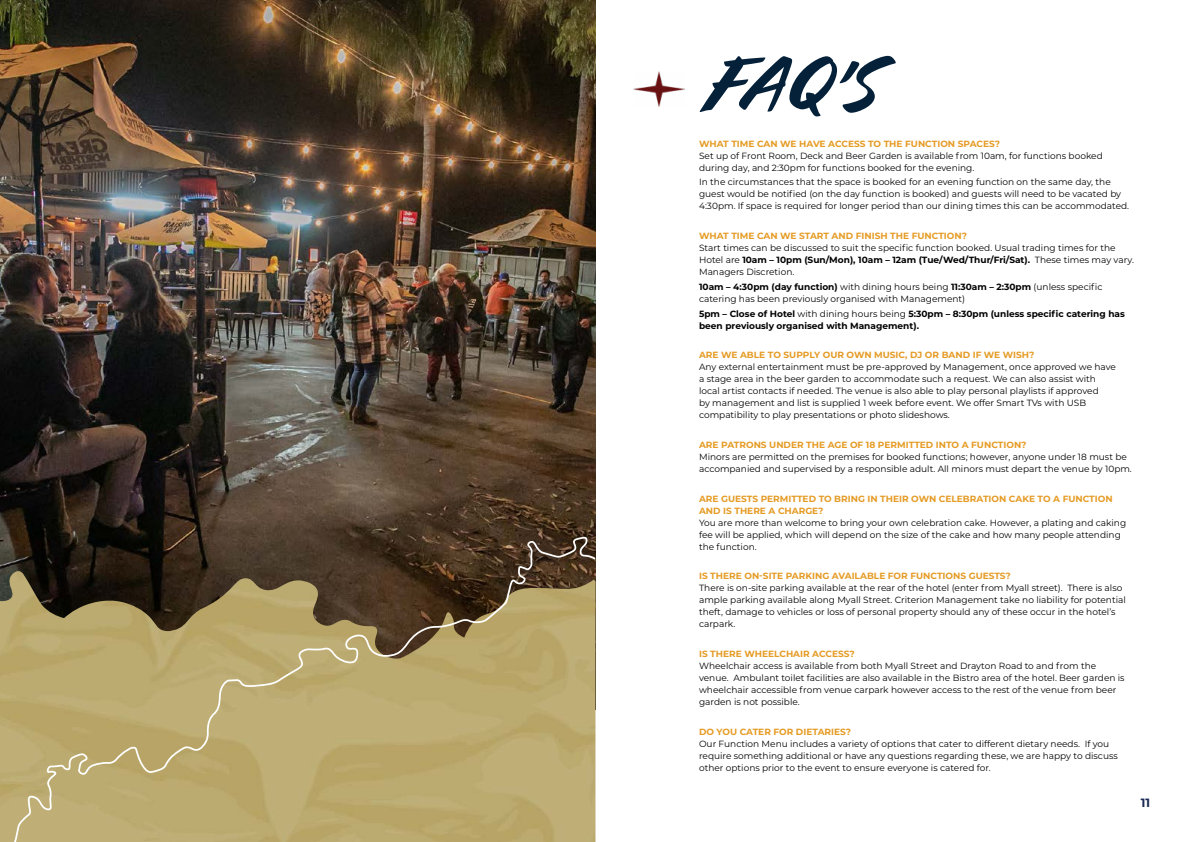
<style>
.page{position:relative;width:1191px;height:842px;background:#fff}
.page>*{position:absolute;margin:0;border:0;box-sizing:border-box;transform-origin:0 0}
.t1{font:74px "Cortado";color:#05213a}
.t2{font:700 12px "Montserrat";color:#1a2a53}
.t3{font:9px/12px "Montserrat";color:#000}
.t4{font:700 9px/12px "Montserrat";color:#e59b24}
.t5{font:700 9px/12px "Montserrat";color:#000}
.s1{font-weight:700}
.s2{font-weight:400}
</style>
<div class="page">
<img style="left:0;top:0;width:595px;height:535px">
<svg style="left:0;top:535px;width:596px;height:307px;background:#9d8c5c"></svg>
<img style="left:633px;top:72px;width:51px;height:34px">
<h1 class="t1" style="left:707px;top:41px;width:173px">FAQ'S</h1>
<p class="t4" style="left:699px;top:137px;width:302px">WHAT TIME CAN WE HAVE ACCESS TO THE FUNCTION SPACES?</p>
<p class="t3" style="left:699px;top:149px;width:405px">Set up of Front Room, Deck and Beer Garden is available from 10am, for functions booked during day, and 2:30pm for functions booked for the evening.</p>
<p class="t3" style="left:699px;top:176px;width:431px">In the circumstances that the space is booked for an evening function on the same day, the guest would be notified (on the day function is booked) and guests will need to be vacated by<br>4:30pm. If space is required for longer period than our dining times this can be accommodated.</p>
<p class="t4" style="left:699px;top:229px;width:269px">WHAT TIME CAN WE START AND FINISH THE FUNCTION?</p>
<p class="t3" style="left:699px;top:241px;width:436px">Start times can be discussed to suit the specific function booked. Usual trading times for the<br>Hotel are <span class="s1">10am – 10pm (Sun/Mon), 10am – 12am (Tue/Wed/Thur/Fri/Sat).</span> These times may vary.<br>Managers Discretion.</p>
<p class="t3" style="left:699px;top:280px;width:405px"><span class="s1">10am – 4:30pm (day function)</span> with dining hours being <span class="s1">11:30am – 2:30pm</span> (unless specific catering has been previously organised with Management)</p>
<p class="t5" style="left:699px;top:307px;width:427px">5pm – Close of Hotel <span class="s2">with dining hours being</span> 5:30pm – 8:30pm (unless specific catering has been previously organised with Management).</p>
<p class="t4" style="left:699px;top:349px;width:337px">ARE WE ABLE TO SUPPLY OUR OWN MUSIC, DJ OR BAND IF WE WISH?</p>
<p class="t3" style="left:699px;top:361px;width:418px">Any external entertainment must be pre-approved by Management, once approved we have a stage area in the beer garden to accommodate such a request. We can also assist with local artist contacts if needed. The venue is also able to play personal playlists if approved<br>by management and list is supplied 1 week before event. We offer Smart TVs with USB compatibility to play presentations or photo slideshows.</p>
<p class="t4" style="left:699px;top:438px;width:329px">ARE PATRONS UNDER THE AGE OF 18 PERMITTED INTO A FUNCTION?</p>
<p class="t3" style="left:699px;top:450px;width:434px">Minors are permitted on the premises for booked functions; however, anyone under 18 must be accompanied and supervised by a responsible adult. All minors must depart the venue by 10pm.</p>
<p class="t4" style="left:699px;top:492px;width:415px">ARE GUESTS PERMITTED TO BRING IN THEIR OWN CELEBRATION CAKE TO A FUNCTION<br>AND IS THERE A CHARGE?</p>
<p class="t3" style="left:699px;top:516px;width:429px">You are more than welcome to bring your own celebration cake. However, a plating and caking fee will be applied, which will depend on the size of the cake and how many people attending the function.</p>
<p class="t4" style="left:699px;top:570px;width:313px">IS THERE ON-SITE PARKING AVAILABLE FOR FUNCTIONS GUESTS?</p>
<p class="t3" style="left:699px;top:582px;width:428px">There is on-site parking available at the rear of the hotel (enter from Myall street). There is also ample parking available along Myall Street. Criterion Management take no liability for potential theft, damage to vehicles or loss of personal property should any of these occur in the hotel’s carpark.</p>
<p class="t4" style="left:699px;top:647px;width:157px">IS THERE WHEELCHAIR ACCESS?</p>
<p class="t3" style="left:699px;top:659px;width:427px">Wheelchair access is available from both Myall Street and Drayton Road to and from the venue. Ambulant toilet facilities are also available in the Bistro area of the hotel. Beer garden is wheelchair accessible from venue carpark however access to the rest of the venue from beer garden is not possible.</p>
<p class="t4" style="left:699px;top:725px;width:153px">DO YOU CATER FOR DIETARIES?</p>
<p class="t3" style="left:699px;top:737px;width:420px">Our Function Menu includes a variety of options that cater to different dietary needs. If you require something additional or have any questions regarding these, we are happy to discuss other options prior to the event to ensure everyone is catered for.</p>
<h2 class="t2" style="left:1140px;top:794px;width:11px">11</h2>
</div>
